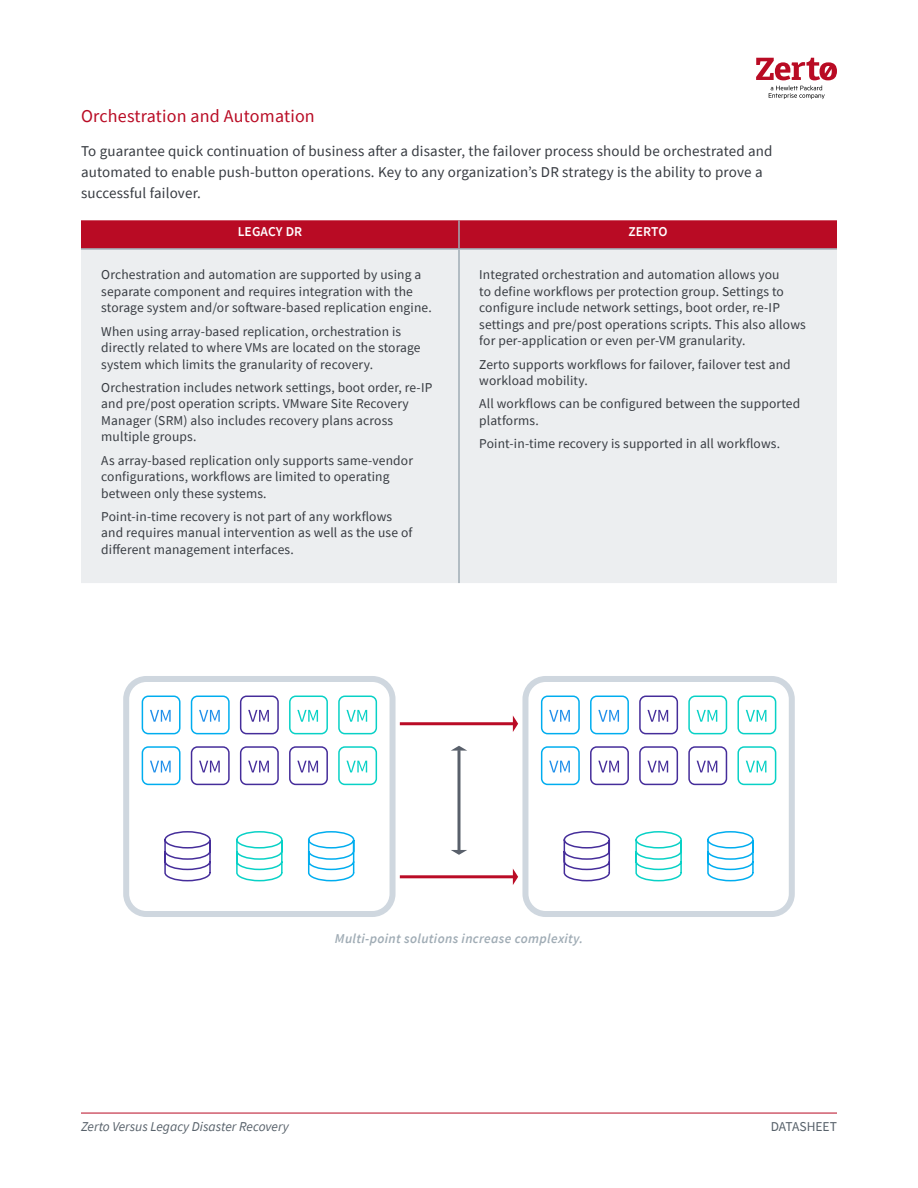
<style>
.page{position:relative;width:918px;height:1188px;background:#fff}
.page>*{position:absolute;margin:0;border:0;box-sizing:border-box;transform-origin:0 0}
.t1{font:18px "Source Sans Pro";letter-spacing:.01em;color:#b90b24}
.t2{font:15px/21px "Source Sans Pro";letter-spacing:.01em;color:#373b41}
.t3{font:13.5px/16.5px "Source Sans Pro";letter-spacing:.01em;color:#373b41}
.t4{font:italic 600 13.5px "Source Sans Pro";letter-spacing:.025em;color:#a0acb5}
.t5{font:italic 13.5px "Source Sans Pro";color:#57616a}
.t6{font:600 13.5px "Source Sans Pro";letter-spacing:.01em;color:#fff}
.t7{font:13.5px "Source Sans Pro";color:#57616a}
</style>
<div class="page">
<hr style="left:81px;top:1113px;width:756px;height:1px;background:#b90b24">
<svg style="left:756px;top:58px;width:81px;height:41px"></svg>
<div style="left:81px;top:220px;width:756px;height:28px;background:#b90b24"></div>
<div style="left:81px;top:250px;width:756px;height:333px;background:#eceef0"></div>
<hr style="left:458px;top:220px;width:2px;height:28px;background:#a0acb5">
<hr style="left:81px;top:248px;width:378px;height:2px;background:#a0acb5">
<hr style="left:459px;top:248px;width:378px;height:2px;background:#a0acb5">
<hr style="left:458px;top:250px;width:2px;height:333px;background:#a0acb5">
<div style="left:142px;top:696px;width:39px;height:38px;border:2px solid #00adef;border-radius:6px"></div>
<div style="left:191px;top:696px;width:39px;height:38px;border:2px solid #00adef;border-radius:6px"></div>
<div style="left:240px;top:696px;width:39px;height:38px;border:2px solid #452d9a;border-radius:6px"></div>
<div style="left:289px;top:696px;width:39px;height:38px;border:2px solid #08d1c6;border-radius:6px"></div>
<svg style="left:297px;top:710px;width:21px;height:12px"></svg>
<div style="left:338px;top:696px;width:39px;height:38px;border:2px solid #08d1c6;border-radius:6px"></div>
<svg style="left:346px;top:710px;width:21px;height:12px"></svg>
<svg style="left:150px;top:710px;width:21px;height:12px"></svg>
<svg style="left:199px;top:710px;width:21px;height:12px"></svg>
<svg style="left:248px;top:710px;width:21px;height:12px"></svg>
<div style="left:142px;top:746px;width:39px;height:39px;border:2px solid #00adef;border-radius:6px"></div>
<div style="left:191px;top:746px;width:39px;height:39px;border:2px solid #452d9a;border-radius:6px"></div>
<div style="left:240px;top:746px;width:39px;height:39px;border:2px solid #452d9a;border-radius:6px"></div>
<div style="left:289px;top:746px;width:39px;height:39px;border:2px solid #452d9a;border-radius:6px"></div>
<svg style="left:297px;top:761px;width:21px;height:11px"></svg>
<div style="left:338px;top:746px;width:39px;height:39px;border:2px solid #08d1c6;border-radius:6px"></div>
<svg style="left:346px;top:761px;width:21px;height:11px"></svg>
<svg style="left:150px;top:761px;width:21px;height:11px"></svg>
<svg style="left:199px;top:761px;width:21px;height:11px"></svg>
<svg style="left:248px;top:761px;width:21px;height:11px"></svg>
<div style="left:123px;top:676px;width:273px;height:241px;border:6px solid #cfd7df;border-radius:20px"></div>
<svg style="left:164px;top:831px;width:47px;height:51px"></svg>
<svg style="left:236px;top:831px;width:47px;height:51px"></svg>
<svg style="left:307px;top:831px;width:48px;height:51px"></svg>
<div style="left:541px;top:696px;width:39px;height:38px;border:2px solid #00adef;border-radius:6px"></div>
<div style="left:590px;top:696px;width:39px;height:38px;border:2px solid #00adef;border-radius:6px"></div>
<div style="left:639px;top:696px;width:39px;height:38px;border:2px solid #452d9a;border-radius:6px"></div>
<div style="left:688px;top:696px;width:39px;height:38px;border:2px solid #08d1c6;border-radius:6px"></div>
<svg style="left:697px;top:710px;width:20px;height:12px"></svg>
<div style="left:737px;top:696px;width:39px;height:38px;border:2px solid #08d1c6;border-radius:6px"></div>
<svg style="left:746px;top:710px;width:20px;height:12px"></svg>
<svg style="left:549px;top:710px;width:21px;height:12px"></svg>
<svg style="left:598px;top:710px;width:21px;height:12px"></svg>
<svg style="left:647px;top:710px;width:21px;height:12px"></svg>
<div style="left:541px;top:746px;width:39px;height:39px;border:2px solid #00adef;border-radius:6px"></div>
<div style="left:590px;top:746px;width:39px;height:39px;border:2px solid #452d9a;border-radius:6px"></div>
<div style="left:639px;top:746px;width:39px;height:39px;border:2px solid #452d9a;border-radius:6px"></div>
<div style="left:688px;top:746px;width:39px;height:39px;border:2px solid #452d9a;border-radius:6px"></div>
<svg style="left:697px;top:761px;width:20px;height:11px"></svg>
<div style="left:737px;top:746px;width:39px;height:39px;border:2px solid #08d1c6;border-radius:6px"></div>
<svg style="left:746px;top:761px;width:20px;height:11px"></svg>
<svg style="left:549px;top:761px;width:21px;height:11px"></svg>
<svg style="left:598px;top:761px;width:21px;height:11px"></svg>
<svg style="left:647px;top:761px;width:21px;height:11px"></svg>
<div style="left:522px;top:676px;width:273px;height:241px;border:6px solid #cfd7df;border-radius:20px"></div>
<svg style="left:563px;top:831px;width:48px;height:51px"></svg>
<svg style="left:635px;top:831px;width:47px;height:51px"></svg>
<svg style="left:707px;top:831px;width:47px;height:51px"></svg>
<hr style="left:458px;top:750px;width:3px;height:100px;background:#59606b">
<svg style="left:451px;top:746px;width:16px;height:5px"></svg>
<svg style="left:451px;top:850px;width:16px;height:5px"></svg>
<hr style="left:400px;top:722px;width:113px;height:3px;background:#ba0c26">
<svg style="left:513px;top:716px;width:5px;height:16px"></svg>
<hr style="left:400px;top:875px;width:113px;height:3px;background:#ba0c26">
<svg style="left:513px;top:869px;width:5px;height:16px"></svg>
<h1 class="t1" style="left:81px;top:108px;width:235px">Orchestration and Automation</h1>
<p class="t2" style="left:81px;top:140px;width:693px">To guarantee quick continuation of business after a disaster, the failover process should be orchestrated and automated to enable push-button operations. Key to any organization’s DR strategy is the ability to prove a successful failover.</p>
<p class="t6" style="left:238px;top:227px;width:66px">LEGACY DR</p>
<p class="t6" style="left:628px;top:227px;width:41px">ZERTO</p>
<p class="t3" style="left:101px;top:268px;width:332px">Orchestration and automation are supported by using a separate component and requires integration with the storage system and/or software-based replication engine.</p>
<p class="t3" style="left:101px;top:324px;width:321px">When using array-based replication, orchestration is directly related to where VMs are located on the storage system which limits the granularity of recovery.</p>
<p class="t3" style="left:101px;top:380px;width:333px">Orchestration includes network settings, boot order, re-IP and pre/post operation scripts. VMware Site Recovery Manager (SRM) also includes recovery plans across multiple groups.</p>
<p class="t3" style="left:101px;top:453px;width:313px">As array-based replication only supports same-vendor configurations, workflows are limited to operating between only these systems.</p>
<p class="t3" style="left:101px;top:508px;width:313px">Point-in-time recovery is not part of any workflows and requires manual intervention as well as the use of different management interfaces.</p>
<p class="t3" style="left:479px;top:268px;width:328px">Integrated orchestration and automation allows you<br>to define workflows per protection group. Settings to configure include network settings, boot order, re-IP settings and pre/post operations scripts. This also allows for per-application or even per-VM granularity.</p>
<p class="t3" style="left:479px;top:356px;width:313px">Zerto supports workflows for failover, failover test and workload mobility.</p>
<p class="t3" style="left:479px;top:396px;width:323px">All workflows can be configured between the supported platforms.</p>
<p class="t3" style="left:479px;top:435px;width:302px">Point-in-time recovery is supported in all workflows.</p>
<p class="t4" style="left:335px;top:934px;width:250px">Multi-point solutions increase complexity.</p>
<p class="t5" style="left:81px;top:1122px;width:209px">Zerto Versus Legacy Disaster Recovery</p>
<p class="t7" style="left:771px;top:1119px;width:68px">DATASHEET</p>
</div>
